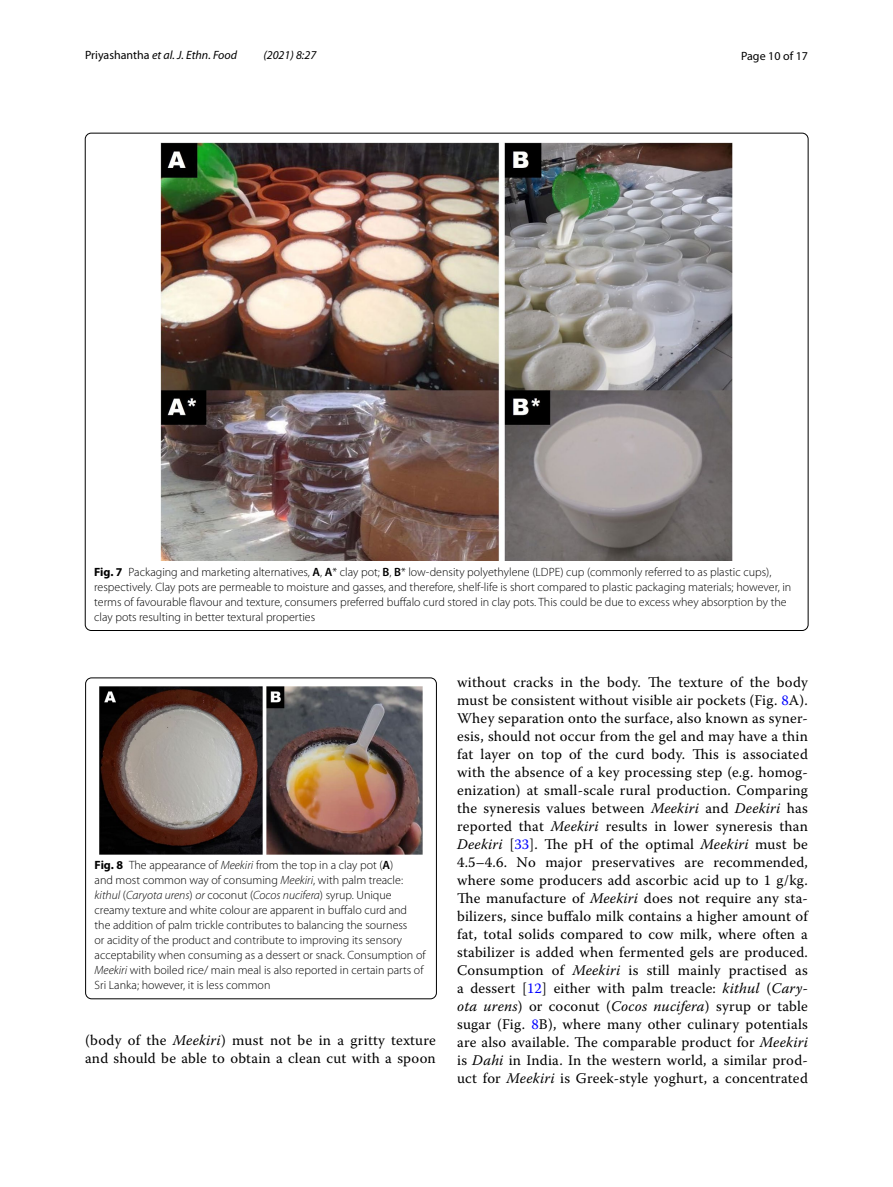
<style>
.page{position:relative;width:893px;height:1187px;background:#fff}
.page>*{position:absolute;margin:0;border:0;box-sizing:border-box;transform-origin:0 0}
.t1{font:14.7px/18px "Warnock Pro";letter-spacing:.015em;color:#000}
.t2{font:300 12px/15px "Myriad Pro";color:#000}
.t3{font:italic 12px "Myriad Pro";color:#000}
.t4{font:12px "Myriad Pro";color:#000}
.s1{font-style:normal}
.s2{font-weight:700}
.s3{font-weight:600}
.s4{font-style:italic}
.s5{color:#00f}
</style>
<div class="page">
<img style="left:160px;top:142px;width:573px;height:418px">
<img style="left:99px;top:686px;width:324px;height:168px">
<div style="left:85px;top:677px;width:352px;height:321px;border:1px solid #000;border-radius:6px"></div>
<p class="t3" style="left:85px;top:48px;width:154px"><span class="s1">Priyashantha</span> et al. J. Ethn. Food</p>
<p class="t3" style="left:263px;top:48px;width:54px">(2021) 8:27</p>
<p class="t4" style="left:741px;top:48px;width:68px">Page 10 of 17</p>
<p class="t2" style="left:94px;top:564px;width:699px"><span class="s2">Fig. 7</span> Packaging and marketing alternatives, <span class="s3">A</span>, <span class="s3">A</span>* clay pot; <span class="s3">B</span>, <span class="s3">B</span>* low-density polyethylene (LDPE) cup (commonly referred to as plastic cups), respectively. Clay pots are permeable to moisture and gasses, and therefore, shelf-life is short compared to plastic packaging materials; however, in terms of favourable flavour and texture, consumers preferred buffalo curd stored in clay pots. This could be due to excess whey absorption by the clay pots resulting in better textural properties</p>
<p class="t2" style="left:95px;top:857px;width:332px"><span class="s2">Fig. 8</span> The appearance of <span class="s4">Meekiri</span> from the top in a clay pot (<span class="s3">A</span>)<br>and most common way of consuming <span class="s4">Meekiri</span>, with palm treacle: <span class="s4">kithul</span> (<span class="s4">Caryota urens</span>) <span class="s4">or</span> coconut (<span class="s4">Cocos nucifera</span>) syrup. Unique creamy texture and white colour are apparent in buffalo curd and the addition of palm trickle contributes to balancing the sourness<br>or acidity of the product and contribute to improving its sensory acceptability when consuming as a dessert or snack. Consumption of <span class="s4">Meekiri</span> with boiled rice/ main meal is also reported in certain parts of Sri Lanka; however, it is less common</p>
<p class="t1" style="left:85px;top:1030px;width:352px">(body of the <span class="s4">Meekiri</span>) must not be in a gritty texture and should be able to obtain a clean cut with a spoon</p>
<p class="t1" style="left:457px;top:672px;width:352px;text-align:justify">without cracks in the body. The texture of the body must be consistent without visible air pockets (Fig. <span class="s5">8</span>A).<br>Whey separation onto the surface, also known as syner&shy;esis, should not occur from the gel and may have a thin fat layer on top of the curd body. This is associated with the absence of a key processing step (e.g. homog&shy;enization) at small-scale rural production. Comparing the syneresis values between <span class="s4">Meekiri</span> and <span class="s4">Deekiri</span> has reported that <span class="s4">Meekiri</span> results in lower syneresis than <span class="s4">Deekiri</span> [<span class="s5">33</span>]. The pH of the optimal <span class="s4">Meekiri</span> must be 4.5–4.6. No major preservatives are recommended, where some producers add ascorbic acid up to 1 g/kg.<br>The manufacture of <span class="s4">Meekiri</span> does not require any sta&shy;bilizers, since buffalo milk contains a higher amount of fat, total solids compared to cow milk, where often a stabilizer is added when fermented gels are produced.<br>Consumption of <span class="s4">Meekiri</span> is still mainly practised as a dessert [<span class="s5">12</span>] either with palm treacle: <span class="s4">kithul</span> (<span class="s4">Cary&shy;ota urens</span>) or coconut (<span class="s4">Cocos nucifera</span>) syrup or table sugar (Fig. <span class="s5">8</span>B), where many other culinary potentials are also available. The comparable product for <span class="s4">Meekiri </span>is <span class="s4">Dahi</span> in India. In the western world, a similar prod&shy;uct for <span class="s4">Meekiri</span> is Greek-style yoghurt, a concentrated</p>
</div>
